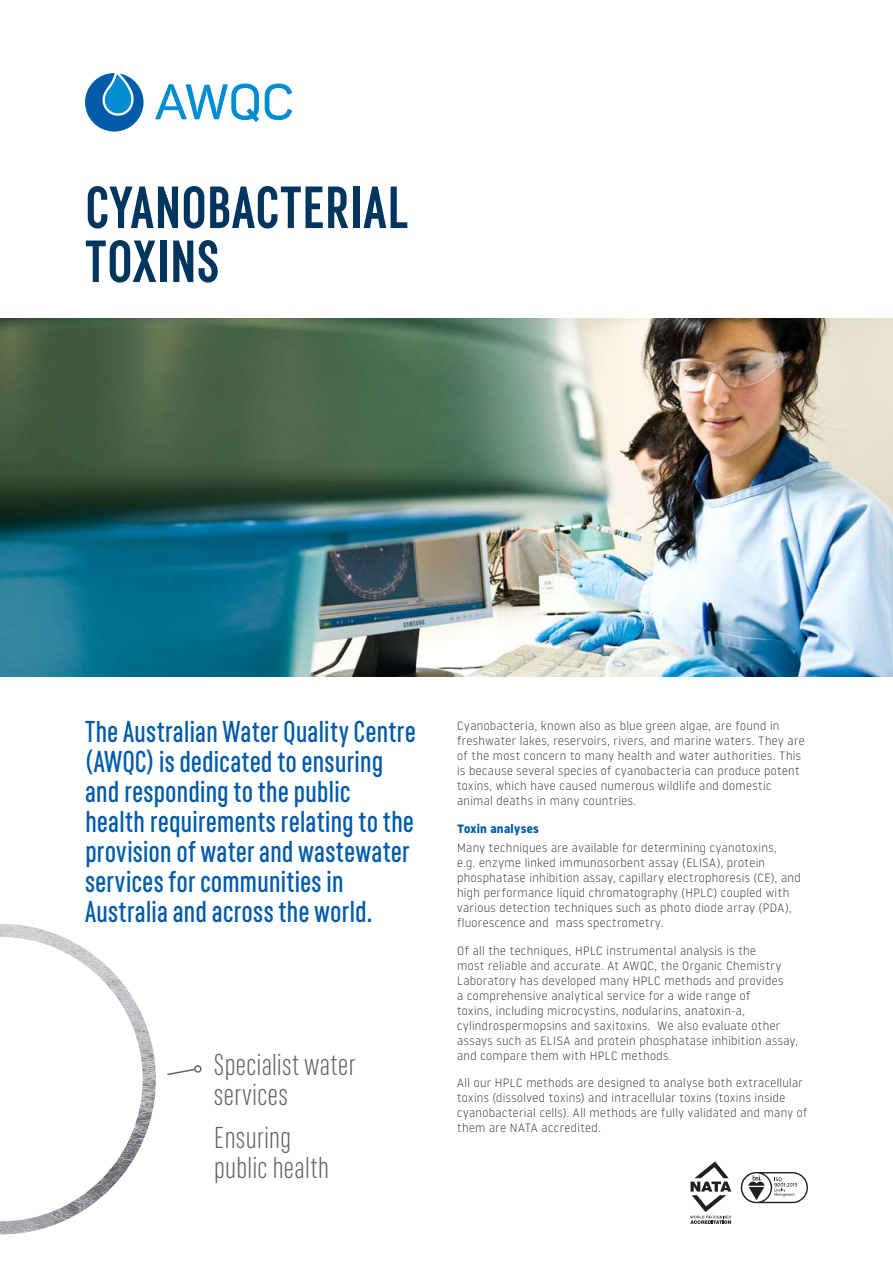
<style>
.page{position:relative;width:893px;height:1263px;background:#fff}
.page>*{position:absolute;margin:0;border:0;box-sizing:border-box;transform-origin:0 0}
.t1{font:700 60px "RF Rufo";letter-spacing:.005em;color:#00355e}
._02_Main_Heading{font:600 30px/30px "RF Rufo";color:#015ba9}
._04_Pull_Out_Text{font:300 30px/30px "RF Rufo";color:#636366}
._02_Main_Heading-2{font:300 12px/15px "Noway";letter-spacing:.03em;color:#312f30}
._03_Body_Heading{font:700 12px "Noway";letter-spacing:.02em;color:#015ba9}
</style>
<div class="page">
<img style="left:0;top:319px;width:893px;height:357px">
<svg style="left:155px;top:84px;width:137px;height:38px"></svg>
<svg style="left:85px;top:73px;width:59px;height:59px"></svg>
<svg style="left:167px;top:1069px;width:28px;height:7px"></svg>
<div style="left:194px;top:1065px;width:8px;height:8px;border:2px solid #636366;border-radius:50%"></div>
<svg style="left:741px;top:1172px;width:67px;height:31px"></svg>
<img style="left:0;top:924px;width:156px;height:310px">
<svg style="left:690px;top:1161px;width:41px;height:63px"></svg>
<p class="t1" style="left:85px;top:173px;width:324px">CYANOBACTERIAL</p>
<p class="t1" style="left:85px;top:227px;width:136px">TOXINS</p>
<p class="_02_Main_Heading" style="left:85px;top:716px;width:332px">The Australian Water Quality Centre (AWQC) is dedicated to ensuring and responding to the public health requirements relating to the provision of water and wastewater services for communities in<br>Australia and across the world.</p>
<p class="_04_Pull_Out_Text" style="left:214px;top:1050px;width:143px">Specialist water services</p>
<p class="_04_Pull_Out_Text" style="left:214px;top:1123px;width:117px">Ensuring public health</p>
<p class="_02_Main_Heading-2" style="left:457px;top:717px;width:349px">Cyanobacteria, known also as blue green algae, are found in freshwater lakes, reservoirs, rivers, and marine waters. They are of the most concern to many health and water authorities. This is because several species of cyanobacteria can produce potent toxins, which have caused numerous wildlife and domestic animal deaths in many countries.</p>
<p class="_03_Body_Heading" style="left:457px;top:821px;width:83px">Toxin analyses</p>
<p class="_02_Main_Heading-2" style="left:457px;top:839px;width:345px">Many techniques are available for determining cyanotoxins,<br>e.g. enzyme linked immunosorbent assay (ELISA), protein phosphatase inhibition assay, capillary electrophoresis (CE), and high performance liquid chromatography (HPLC) coupled with various detection techniques such as photo diode array (PDA), fluorescence and mass spectrometry.</p>
<p class="_02_Main_Heading-2" style="left:457px;top:942px;width:342px">Of all the techniques, HPLC instrumental analysis is the<br>most reliable and accurate. At AWQC, the Organic Chemistry Laboratory has developed many HPLC methods and provides<br>a comprehensive analytical service for a wide range of<br>toxins, including microcystins, nodularins, anatoxin-a, cylindrospermopsins and saxitoxins. We also evaluate other assays such as ELISA and protein phosphatase inhibition assay, and compare them with HPLC methods.</p>
<p class="_02_Main_Heading-2" style="left:457px;top:1075px;width:352px">All our HPLC methods are designed to analyse both extracellular toxins (dissolved toxins) and intracellular toxins (toxins inside cyanobacterial cells). All methods are fully validated and many of them are NATA accredited.</p>
</div>
